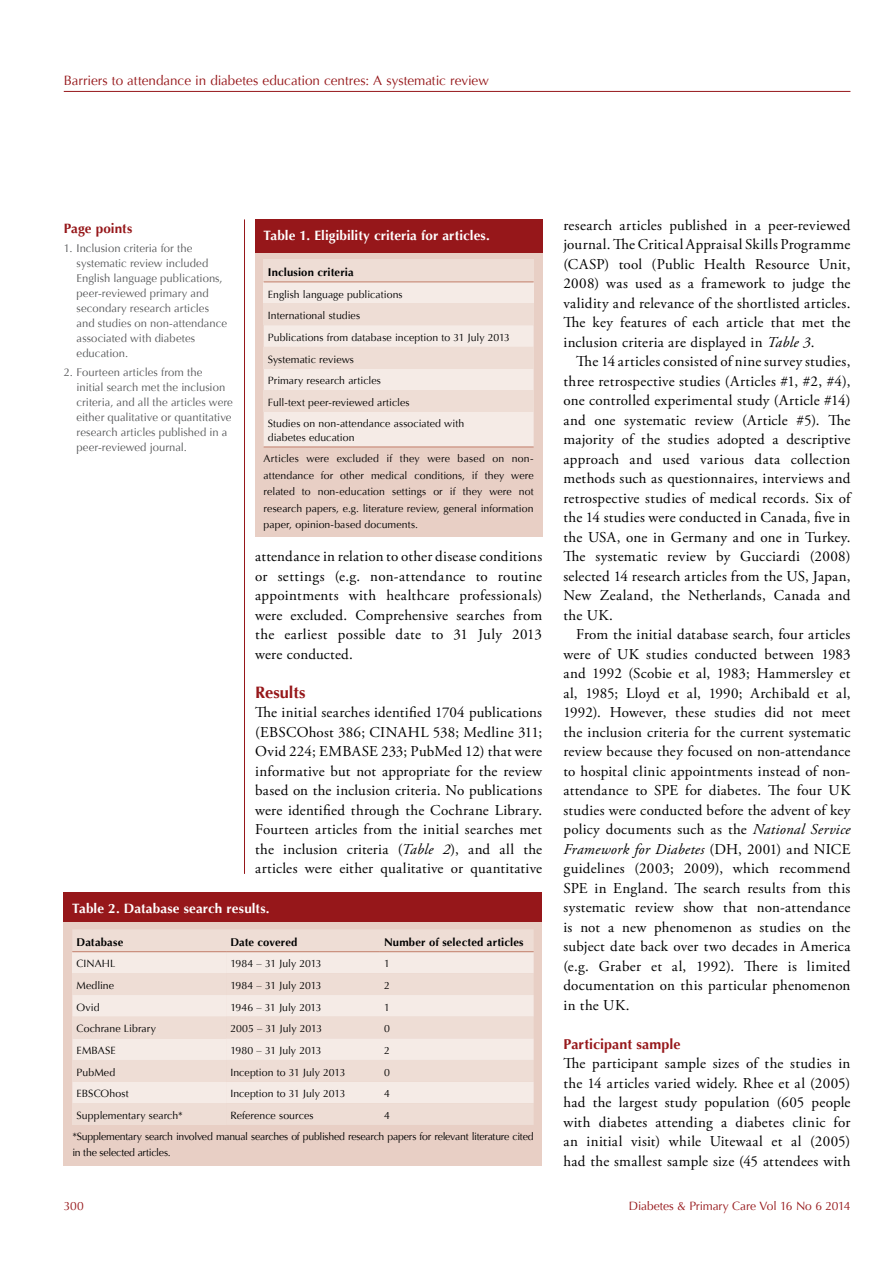
<style>
.page{position:relative;width:893px;height:1263px;background:#fff}
.page>*{position:absolute;margin:0;border:0;box-sizing:border-box;transform-origin:0 0}
.t1{font:700 16.5px "Optima";color:#96171a}
.t2{font:15px/19.5px "Adobe Garamond Pro";letter-spacing:.02em;color:#000;text-align:justify}
.t3{font:700 14.25px "Optima";letter-spacing:.005em;color:#96171a}
.t4{font:700 13.5px "Optima";letter-spacing:.005em;color:#fff}
.t5{font:13.5px "Optima";color:#96171a}
.t6{font:700 13.5px "Optima";letter-spacing:.005em;color:#96171a}
.t7{font:12px "Optima";letter-spacing:-.01em;color:#96171a}
.t8{font:11.25px/15px "Optima";letter-spacing:.005em;color:#58595b}
.t9{font:700 11.25px "Optima";letter-spacing:.01em;color:#000}
.t10{font:10.5px/21.6px "Optima";color:#000}
.t11{font:10.5px/20.7px "Optima";letter-spacing:-.025em;color:#000}
.t12{font:10.5px "Optima";letter-spacing:-.02em;color:#000}
.s1{font-style:italic}
</style>
<div class="page">
<hr style="left:64px;top:91px;width:786px;height:1px;background:#96171a">
<hr style="left:244px;top:219px;width:1px;height:655px;background:#96171a">
<div style="left:64px;top:921px;width:478px;height:244px;background:#e8cfc5"></div>
<svg style="left:72px;top:930px;width:462px;height:195px"></svg>
<hr style="left:72px;top:951px;width:154px;height:1px;background:#c27e6a">
<hr style="left:226px;top:951px;width:154px;height:1px;background:#c27e6a">
<hr style="left:380px;top:951px;width:154px;height:1px;background:#c27e6a">
<div style="left:64px;top:892px;width:478px;height:29px;background:#96171a"></div>
<div style="left:255px;top:251px;width:287px;height:286px;background:#e8cfc5"></div>
<div style="left:264px;top:260px;width:270px;height:22px;background:#eeddd5"></div>
<div style="left:264px;top:282px;width:270px;height:22px;background:#f5ebe6"></div>
<div style="left:264px;top:304px;width:270px;height:21px;background:#eeddd5"></div>
<div style="left:264px;top:325px;width:270px;height:122px;background:#f5ebe6"></div>
<div style="left:264px;top:347px;width:270px;height:21px;background:#eeddd5"></div>
<div style="left:264px;top:390px;width:270px;height:22px;background:#eeddd5"></div>
<hr style="left:264px;top:281px;width:270px;height:1px;background:#c27e6a">
<hr style="left:264px;top:447px;width:270px;height:1px;background:#c27e6a">
<div style="left:255px;top:219px;width:287px;height:34px;background:#96171a"></div>
<p class="t5" style="left:64px;top:73px;width:427px">Barriers to attendance in diabetes education centres: A systematic review</p>
<p class="t6" style="left:64px;top:220px;width:70px">Page points</p>
<p class="t8" style="left:77px;top:241px;width:152px;text-indent:-13px">1. Inclusion criteria for the systematic review included<br>English language publications, peer-reviewed primary and secondary research articles and studies on non-attendance associated with diabetes education.</p>
<p class="t8" style="left:77px;top:365px;width:158px;text-indent:-13px">2. Fourteen articles from the<br>initial search met the inclusion criteria, and all the articles were either qualitative or quantitative research articles published in a peer-reviewed journal.</p>
<p class="t4" style="left:264px;top:227px;width:228px">Table 1. Eligibility criteria for articles.</p>
<p class="t9" style="left:268px;top:266px;width:87px">Inclusion criteria</p>
<p class="t10" style="left:268px;top:283px;width:244px">English language publications<br>International studies<br>Publications from database inception to 31 July 2013<br>Systematic reviews<br>Primary research articles<br>Full-text peer-reviewed articles<br>Studies on non-attendance associated with</p>
<p class="t10" style="left:264px;top:427px;width:271px;line-height:21.1px;text-indent:4px">diabetes education<br>Articles were excluded if they were based on non-</p>
<p class="t10" style="left:264px;top:467px;width:271px;line-height:16.5px;text-align:justify">attendance for other medical conditions, if they were related to non-education settings or if they were not research papers, e.g. literature review, general information paper, opinion-based documents.</p>
<p class="t2" style="left:255px;top:547px;width:289px">attendance in relation to other disease conditions or settings (e.g. non-attendance to routine appointments with healthcare professionals) were excluded. Comprehensive searches from the earliest possible date to 31 July 2013 were conducted.</p>
<p class="t1" style="left:255px;top:682px;width:52px">Results</p>
<p class="t2" style="left:255px;top:703px;width:289px">The initial searches identified 1704 publications (EBSCOhost 386; CINAHL 538; Medline 311; Ovid 224; EMBASE 233; PubMed 12) that were informative but not appropriate for the review based on the inclusion criteria. No publications were identified through the Cochrane Library.<br>Fourteen articles from the initial searches met the inclusion criteria (<span class="s1">Table 2</span>), and all the articles were either qualitative or quantitative</p>
<p class="t4" style="left:72px;top:900px;width:199px">Table 2. Database search results.</p>
<p class="t9" style="left:77px;top:935px;width:48px">Database</p>
<p class="t9" style="left:230px;top:935px;width:69px">Date covered</p>
<p class="t9" style="left:384px;top:935px;width:141px">Number of selected articles</p>
<p class="t10" style="left:77px;top:953px;width:40px">CINAHL</p>
<p class="t10" style="left:230px;top:953px;width:93px">1984 – 31 July 2013</p>
<p class="t10" style="left:384px;top:953px;width:7px">1</p>
<p class="t10" style="left:77px;top:975px;width:39px">Medline</p>
<p class="t10" style="left:230px;top:975px;width:93px">1984 – 31 July 2013</p>
<p class="t10" style="left:384px;top:975px;width:7px">2</p>
<p class="t10" style="left:77px;top:996px;width:24px">Ovid</p>
<p class="t10" style="left:230px;top:996px;width:93px">1946 – 31 July 2013</p>
<p class="t10" style="left:384px;top:996px;width:7px">1</p>
<p class="t10" style="left:77px;top:1018px;width:81px">Cochrane Library</p>
<p class="t10" style="left:230px;top:1018px;width:93px">2005 – 31 July 2013</p>
<p class="t10" style="left:384px;top:1018px;width:7px">0</p>
<p class="t10" style="left:77px;top:1040px;width:41px">EMBASE</p>
<p class="t10" style="left:230px;top:1040px;width:93px">1980 – 31 July 2013</p>
<p class="t10" style="left:384px;top:1040px;width:7px">2</p>
<p class="t10" style="left:77px;top:1061px;width:40px">PubMed</p>
<p class="t10" style="left:230px;top:1061px;width:117px">Inception to 31 July 2013</p>
<p class="t10" style="left:384px;top:1061px;width:7px">0</p>
<p class="t10" style="left:77px;top:1083px;width:54px">EBSCOhost</p>
<p class="t10" style="left:230px;top:1083px;width:117px">Inception to 31 July 2013</p>
<p class="t10" style="left:384px;top:1083px;width:7px">4</p>
<p class="t10" style="left:77px;top:1105px;width:108px">Supplementary search*</p>
<p class="t10" style="left:230px;top:1105px;width:85px">Reference sources</p>
<p class="t11" style="left:72px;top:1105px;width:463px;text-indent:312px">4<br>*Supplementary search involved manual searches of published research papers for relevant literature cited</p>
<p class="t12" style="left:72px;top:1146px;width:100px">in the selected articles.</p>
<p class="t2" style="left:563px;top:216px;width:289px">research articles published in a peer-reviewed journal. The Critical Appraisal Skills Programme (CASP) tool (Public Health Resource Unit, 2008) was used as a framework to judge the validity and relevance of the shortlisted articles.<br>The key features of each article that met the inclusion criteria are displayed in <span class="s1">Table 3</span>.</p>
<p class="t2" style="left:563px;top:352px;width:289px;text-indent:13px">The 14 articles consisted of nine survey studies, three retrospective studies (Articles #1, #2, #4), one controlled experimental study (Article #14) and one systematic review (Article #5). The majority of the studies adopted a descriptive approach and used various data collection methods such as questionnaires, interviews and retrospective studies of medical records. Six of the 14 studies were conducted in Canada, five in the USA, one in Germany and one in Turkey.<br>The systematic review by Gucciardi (2008) selected 14 research articles from the US, Japan, New Zealand, the Netherlands, Canada and the UK.</p>
<p class="t2" style="left:563px;top:625px;width:289px;text-indent:13px">From the initial database search, four articles were of UK studies conducted between 1983 and 1992 (Scobie et al, 1983; Hammersley et al, 1985; Lloyd et al, 1990; Archibald et al, 1992). However, these studies did not meet the inclusion criteria for the current systematic review because they focused on non-attendance to hospital clinic appointments instead of non&shy;attendance to SPE for diabetes. The four UK studies were conducted before the advent of key policy documents such as the <span class="s1">National Service Framework for Diabetes</span> (DH, 2001) and NICE guidelines (2003; 2009), which recommend SPE in England. The search results from this systematic review show that non-attendance is not a new phenomenon as studies on the subject date back over two decades in America (e.g. Graber et al, 1992). There is limited documentation on this particular phenomenon in the UK.</p>
<p class="t3" style="left:563px;top:1035px;width:119px">Participant sample</p>
<p class="t2" style="left:563px;top:1054px;width:289px">The participant sample sizes of the studies in the 14 articles varied widely. Rhee et al (2005) had the largest study population (605 people with diabetes attending a diabetes clinic for an initial visit) while Uitewaal et al (2005) had the smallest sample size (45 attendees with</p>
<p class="t7" style="left:64px;top:1199px;width:22px">300</p>
<p class="t7" style="left:629px;top:1199px;width:223px">Diabetes &amp; Primary Care Vol 16 No 6 2014</p>
</div>
